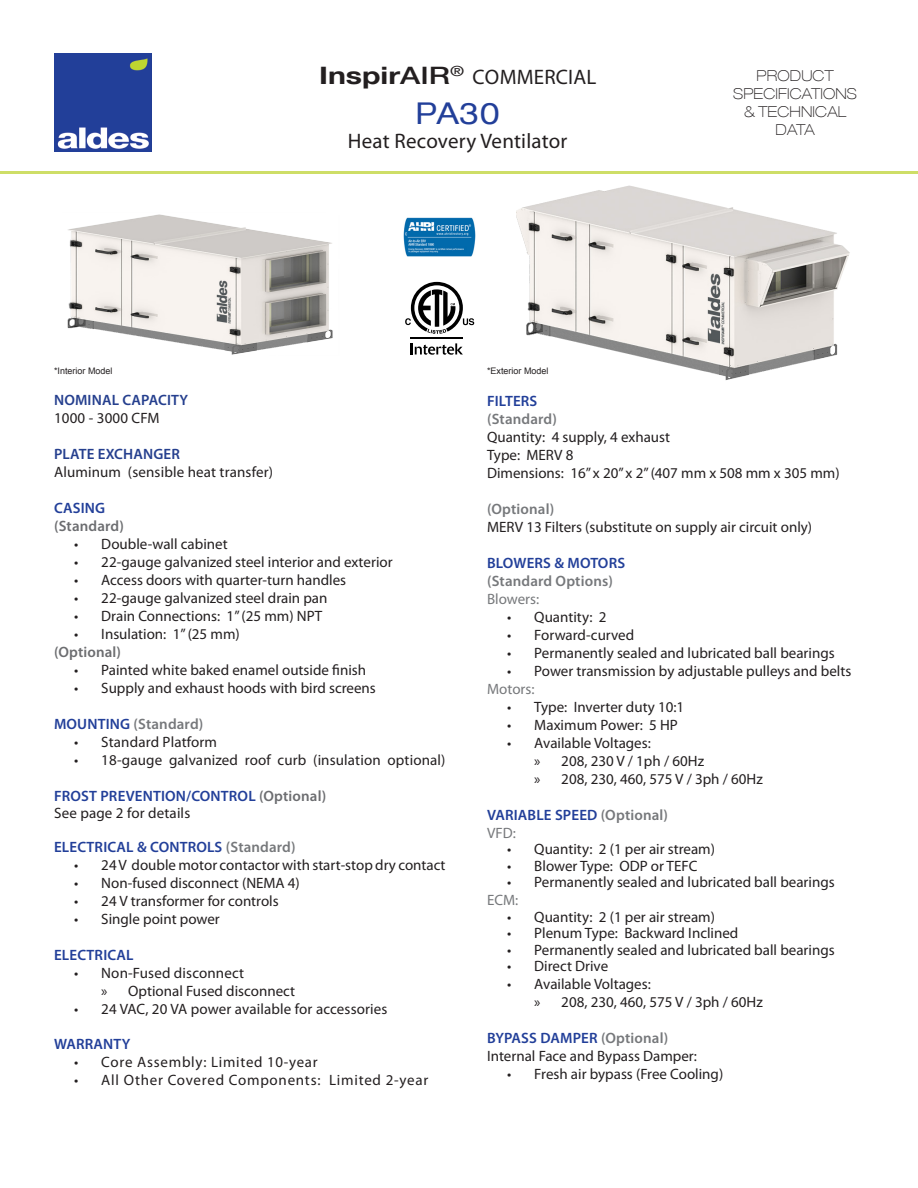
<style>
.page{position:relative;width:918px;height:1188px;background:#fff}
.page>*{position:absolute;margin:0;border:0;box-sizing:border-box;transform-origin:0 0}
.Spec_Body{font:expanded 30px "Helvetica Neue LT Com";color:#223f99}
.Spec_Body-2{font:21px "Myriad Pro";letter-spacing:.01em;color:#231f20}
.t1{font:15px "Myriad Pro";color:#231f20}
.t2{font:600 15px "Myriad Pro";letter-spacing:.01em;color:#223f99}
.t3{font:15px "Myriad Pro";letter-spacing:.05em;color:#231f20}
.t4{font:600 15px "Myriad Pro";letter-spacing:.01em;color:#76787b}
.Spec_Body-3{font:100 expanded 15px/18px "Helvetica Neue LT Com";letter-spacing:.01em;color:#231f20;text-align:center}
.t5{font:600 15px "Myriad Pro";letter-spacing:.01em;color:#253f8e}
.t6{font:15px "Myriad Pro";color:#76787b}
.t7{font:600 15px "Myriad Pro";letter-spacing:.01em;color:#6c6d70}
.t8{font:9px "Arial";color:#231f20}
.s1{font-family:"Helvetica Neue LT Com";font-weight:700;font-size:24px}
.s2{font-family:"Helvetica Neue LT Com";font-weight:500;font-size:24px}
.s3{color:#223f99}
.s4{color:#6c6d70}
.s5{color:#76787b}
</style>
<div class="page">
<img style="left:54px;top:54px;width:97px;height:97px">
<hr style="left:0;top:171px;width:918px;height:3px;background:#cede67">
<svg style="left:411px;top:343px;width:52px;height:12px"></svg>
<hr style="left:411px;top:338px;width:52px;height:1px;background:#000">
<svg style="left:405px;top:282px;width:69px;height:52px"></svg>
<img style="left:403px;top:218px;width:73px;height:39px">
<img style="left:516px;top:185px;width:334px;height:195px">
<img style="left:67px;top:214px;width:266px;height:141px">
<p class="Spec_Body-2" style="left:319px;top:64px;width:279px"><span class="s1">Inspir</span><span class="s2">AIR</span><sup>®</sup> COMMERCIAL</p>
<p class="Spec_Body" style="left:416px;top:94px;width:86px">PA30</p>
<p class="Spec_Body-2" style="left:348px;top:128px;width:221px">Heat Recovery Ventilator</p>
<p class="t8" style="left:54px;top:364px;width:60px">*Interior Model</p>
<p class="t8" style="left:487px;top:364px;width:63px">*Exterior Model</p>
<p class="Spec_Body-3" style="left:733px;top:66px;width:125px">PRODUCT<br>SPECIFICATIONS &amp; TECHNICAL<br>DATA</p>
<p class="t5" style="left:54px;top:391px;width:136px">NOMINAL CAPACITY</p>
<p class="t1" style="left:54px;top:409px;width:107px">1000 - 3000 CFM</p>
<p class="t5" style="left:54px;top:445px;width:127px">PLATE EXCHANGER</p>
<p class="t1" style="left:54px;top:463px;width:220px">Aluminum (sensible heat transfer)</p>
<p class="t2" style="left:54px;top:499px;width:53px">CASING</p>
<p class="t7" style="left:54px;top:517px;width:71px">(Standard)</p>
<p class="t1" style="left:74px;top:535px;width:155px">• Double-wall cabinet</p>
<p class="t1" style="left:74px;top:553px;width:320px">• 22-gauge galvanized steel interior and exterior</p>
<p class="t1" style="left:74px;top:571px;width:273px">• Access doors with quarter-turn handles</p>
<p class="t1" style="left:74px;top:589px;width:255px">• 22-gauge galvanized steel drain pan</p>
<p class="t1" style="left:74px;top:607px;width:249px">• Drain Connections: 1” (25 mm) NPT</p>
<p class="t1" style="left:74px;top:625px;width:167px">• Insulation: 1” (25 mm)</p>
<p class="t7" style="left:54px;top:643px;width:69px">(Optional)</p>
<p class="t1" style="left:74px;top:661px;width:293px">• Painted white baked enamel outside finish</p>
<p class="t1" style="left:74px;top:679px;width:303px">• Supply and exhaust hoods with bird screens</p>
<p class="t4" style="left:54px;top:715px;width:151px"><span class="s3">MOUNTING</span> (Standard)</p>
<p class="t1" style="left:74px;top:733px;width:144px">• Standard Platform</p>
<p class="t1" style="left:74px;top:751px;width:373px">• 18-gauge galvanized roof curb (insulation optional)</p>
<p class="t2" style="left:54px;top:787px;width:274px">FROST PREVENTION/CONTROL <span class="s4">(Optional)</span></p>
<p class="t1" style="left:54px;top:804px;width:138px">See page 2 for details</p>
<p class="t2" style="left:54px;top:838px;width:243px">ELECTRICAL &amp; CONTROLS <span class="s5">(Standard)</span></p>
<p class="t1" style="left:74px;top:856px;width:373px">• 24 V double motor contactor with start-stop dry contact</p>
<p class="t1" style="left:74px;top:874px;width:227px">• Non-fused disconnect (NEMA 4)</p>
<p class="t1" style="left:74px;top:892px;width:206px">• 24 V transformer for controls</p>
<p class="t1" style="left:74px;top:910px;width:147px">• Single point power</p>
<p class="t2" style="left:54px;top:946px;width:81px">ELECTRICAL</p>
<p class="t1" style="left:74px;top:964px;width:171px">• Non-Fused disconnect</p>
<p class="t1" style="left:101px;top:982px;width:195px">» Optional Fused disconnect</p>
<p class="t1" style="left:74px;top:1000px;width:315px">• 24 VAC, 20 VA power available for accessories</p>
<p class="t2" style="left:54px;top:1034px;width:78px">WARRANTY</p>
<p class="t3" style="left:74px;top:1053px;width:245px">• Core Assembly: Limited 10-year</p>
<p class="t3" style="left:74px;top:1071px;width:355px">• All Other Covered Components: Limited 2-year</p>
<p class="t2" style="left:487px;top:391px;width:52px">FILTERS</p>
<p class="t4" style="left:487px;top:409px;width:71px">(Standard)</p>
<p class="t1" style="left:487px;top:427px;width:185px">Quantity: 4 supply, 4 exhaust</p>
<p class="t1" style="left:487px;top:445px;width:88px">Type: MERV 8</p>
<p class="t1" style="left:487px;top:463px;width:354px">Dimensions: 16” x 20” x 2” (407 mm x 508 mm x 305 mm)</p>
<p class="t4" style="left:487px;top:499px;width:69px">(Optional)</p>
<p class="t1" style="left:487px;top:517px;width:327px">MERV 13 Filters (substitute on supply air circuit only)</p>
<p class="t2" style="left:487px;top:553px;width:140px">BLOWERS &amp; MOTORS</p>
<p class="t4" style="left:487px;top:571px;width:127px">(Standard Options)</p>
<p class="t6" style="left:487px;top:589px;width:54px">Blowers:</p>
<p class="t1" style="left:507px;top:607px;width:101px">• Quantity: 2</p>
<p class="t1" style="left:507px;top:625px;width:128px">• Forward-curved</p>
<p class="t1" style="left:507px;top:643px;width:329px">• Permanently sealed and lubricated ball bearings</p>
<p class="t1" style="left:507px;top:661px;width:346px">• Power transmission by adjustable pulleys and belts</p>
<p class="t6" style="left:487px;top:679px;width:49px">Motors:</p>
<p class="t1" style="left:507px;top:697px;width:178px">• Type: Inverter duty 10:1</p>
<p class="t1" style="left:507px;top:715px;width:172px">• Maximum Power: 5 HP</p>
<p class="t1" style="left:507px;top:733px;width:145px">• Available Voltages:</p>
<p class="t1" style="left:534px;top:751px;width:171px">» 208, 230 V / 1ph / 60Hz</p>
<p class="t1" style="left:534px;top:769px;width:230px">» 208, 230, 460, 575 V / 3ph / 60Hz</p>
<p class="t2" style="left:487px;top:805px;width:182px">VARIABLE SPEED <span class="s5">(Optional)</span></p>
<p class="t6" style="left:487px;top:823px;width:30px">VFD:</p>
<p class="t1" style="left:507px;top:840px;width:209px">• Quantity: 2 (1 per air stream)</p>
<p class="t1" style="left:507px;top:856px;width:192px">• Blower Type: ODP or TEFC</p>
<p class="t1" style="left:507px;top:873px;width:329px">• Permanently sealed and lubricated ball bearings</p>
<p class="t6" style="left:487px;top:891px;width:33px">ECM:</p>
<p class="t1" style="left:507px;top:907px;width:209px">• Quantity: 2 (1 per air stream)</p>
<p class="t1" style="left:507px;top:924px;width:233px">• Plenum Type: Backward Inclined</p>
<p class="t1" style="left:507px;top:940px;width:329px">• Permanently sealed and lubricated ball bearings</p>
<p class="t1" style="left:507px;top:957px;width:102px">• Direct Drive</p>
<p class="t1" style="left:507px;top:975px;width:145px">• Available Voltages:</p>
<p class="t1" style="left:534px;top:993px;width:230px">» 208, 230, 460, 575 V / 3ph / 60Hz</p>
<p class="t2" style="left:487px;top:1029px;width:183px">BYPASS DAMPER <span class="s5">(Optional)</span></p>
<p class="t1" style="left:487px;top:1047px;width:212px">Internal Face and Bypass Damper:</p>
<p class="t1" style="left:507px;top:1065px;width:217px">• Fresh air bypass (Free Cooling)</p>
</div>
